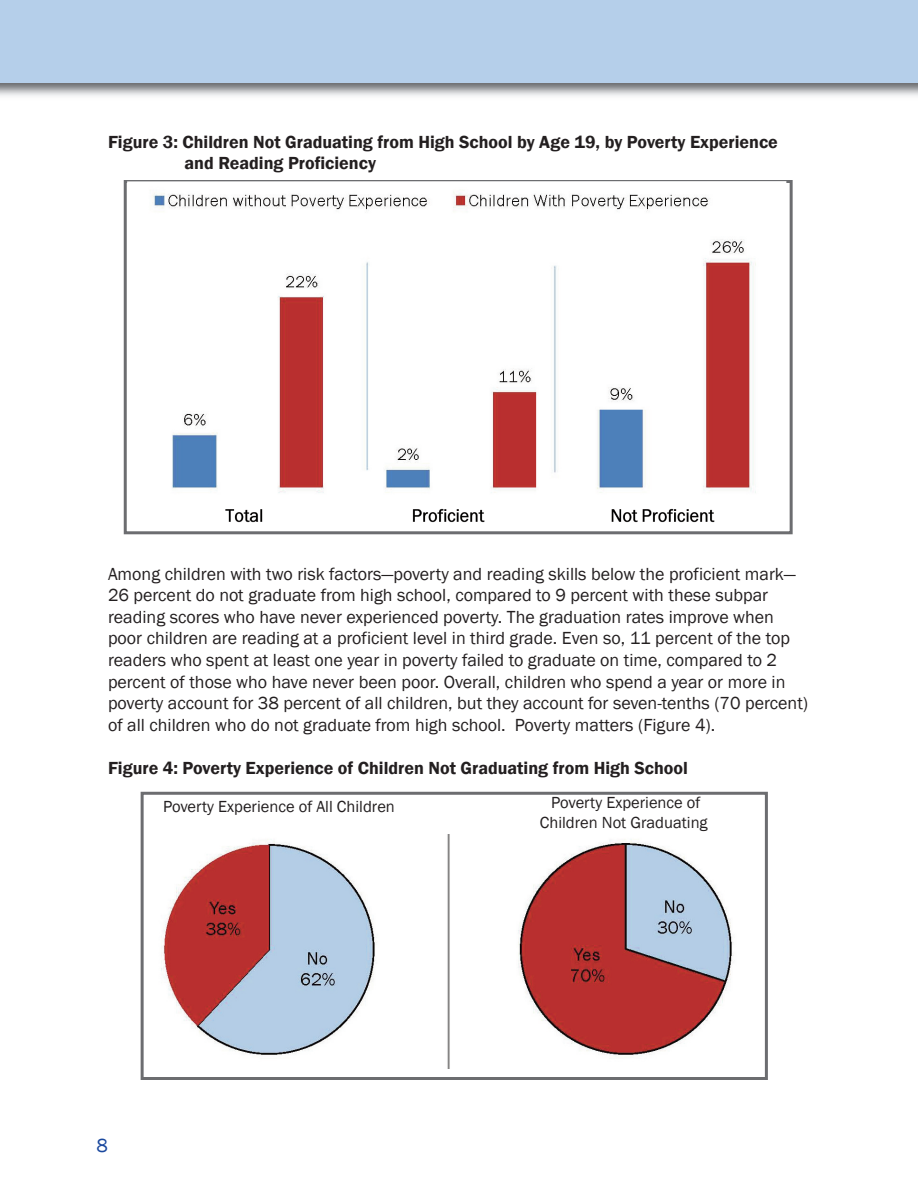
<style>
.page{position:relative;width:918px;height:1188px;background:#fff}
.page>*{position:absolute;margin:0;border:0;box-sizing:border-box;transform-origin:0 0}
.t1{font:19.5px "Franklin Gothic";color:#1a489e}
.t2{font:18px/21.6px "Franklin Gothic";color:#231f20}
.t3{font:600 18px/21.6px "Franklin Gothic";color:#231f20}
.t4{font:16.5px/19.8px "Franklin Gothic";color:#231f20;text-align:center}
</style>
<div class="page">
<img style="left:225px;top:508px;width:490px;height:15px">
<div style="left:124px;top:180px;width:669px;height:354px;border:3px solid #6c6d70"></div>
<div style="left:0;top:0;width:918px;height:83px;background:#b5cfea"></div>
<div style="left:127px;top:181px;width:660px;height:315px;background:#fff"></div>
<img style="left:150px;top:190px;width:606px;height:303px">
<img style="left:161px;top:834px;width:572px;height:235px">
<div style="left:141px;top:792px;width:627px;height:288px;border:3px solid #6c6d70"></div>
<p class="t3" style="left:185px;top:131px;width:595px;text-indent:-77px">Figure 3: Children Not Graduating from High School by Age 19, by Poverty Experience and Reading Proficiency</p>
<p class="t2" style="left:108px;top:563px;width:702px">Among children with two risk factors—poverty and reading skills below the proficient mark— 26 percent do not graduate from high school, compared to 9 percent with these subpar reading scores who have never experienced poverty. The graduation rates improve when poor children are reading at a proficient level in third grade. Even so, 11 percent of the top readers who spent at least one year in poverty failed to graduate on time, compared to 2 percent of those who have never been poor. Overall, children who spend a year or more in poverty account for 38 percent of all children, but they account for seven-tenths (70 percent) of all children who do not graduate from high school. Poverty matters (Figure 4).</p>
<p class="t3" style="left:108px;top:757px;width:582px">Figure 4: Poverty Experience of Children Not Graduating from High School</p>
<p class="t4" style="left:163px;top:797px;width:233px">Poverty Experience of All Children</p>
<p class="t4" style="left:540px;top:792px;width:169px">Poverty Experience of<br>Children Not Graduating</p>
<p class="t1" style="left:97px;top:1134px;width:13px">8</p>
</div>
